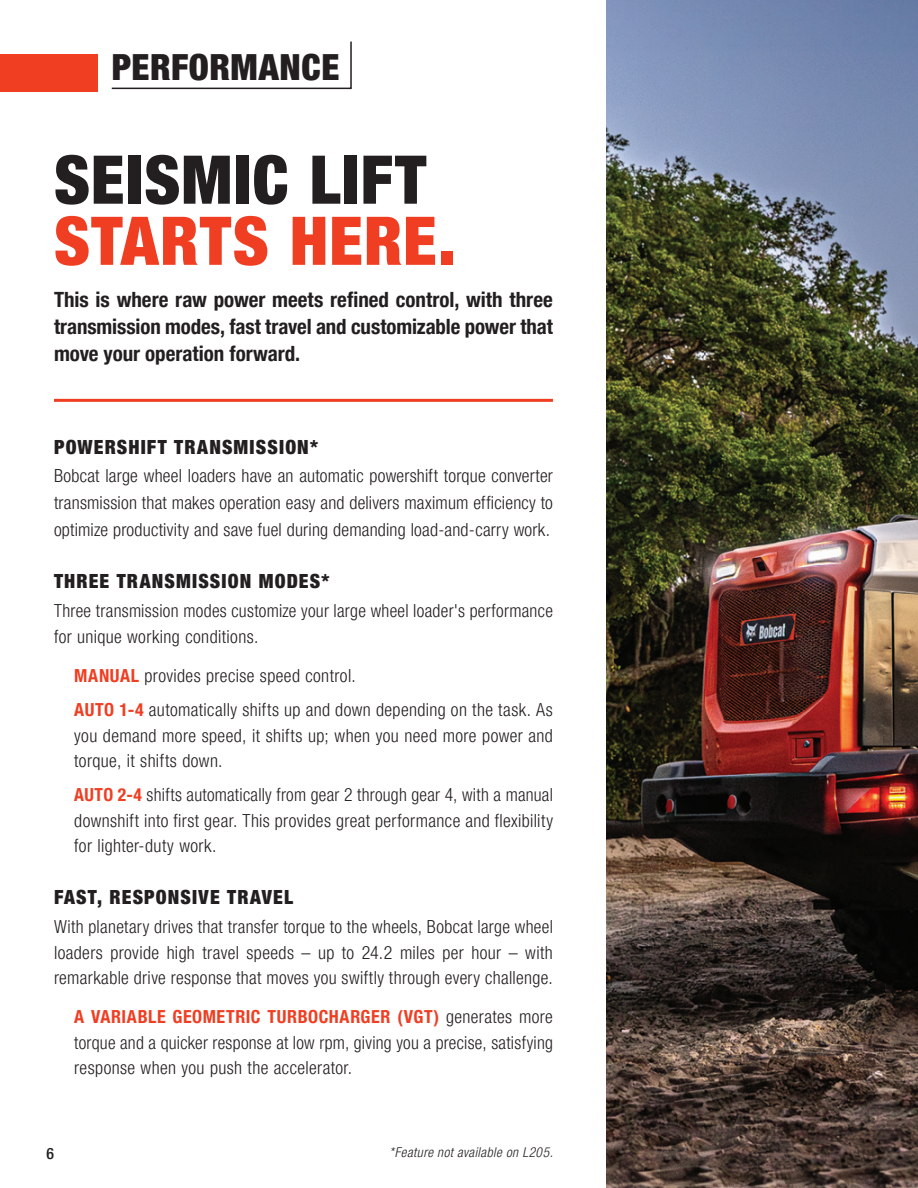
<style>
.page{position:relative;width:918px;height:1188px;background:#fff}
.page>*{position:absolute;margin:0;border:0;box-sizing:border-box;transform-origin:0 0}
.Master_Tabs{font:900 condensed 67.2px/61.2px "Helvetica Neue LT Pro";letter-spacing:.02em;color:#231f20}
.Body{font:900 condensed 36px "Helvetica Neue LT Pro";letter-spacing:.015em;color:#231f20}
.Large_Body_Copy{font:700 condensed 21px/27px "Helvetica Neue LT Pro";letter-spacing:-.005em;color:#231f20;text-align:justify}
.Subhead_II{font:900 condensed 19.5px "Helvetica Neue LT Pro";letter-spacing:.06em;color:#231f20}
.Large_Body_Copy-2{font:300 condensed 18px/25.5px "Helvetica Neue LT Pro";letter-spacing:.02em;color:#231f20;text-align:justify}
.t1{font:500 condensed 15.75px "Helvetica Neue LT Pro";color:#231f20}
.Large_Body_Copy-3{font:italic 300 condensed 13.5px "Helvetica Neue LT Pro";letter-spacing:.035em;color:#231f20}
.s1{color:#ef3e22}
.s2{font-weight:700;color:#ef3e22}
</style>
<div class="page">
<div style="left:0;top:54px;width:97px;height:38px;background:#ef3e22"></div>
<svg style="left:111px;top:41px;width:241px;height:49px"></svg>
<img style="left:607px;top:0;width:311px;height:1188px">
<hr style="left:54px;top:399px;width:499px;height:3px;background:#ef3e22">
<p class="Body" style="left:112px;top:45px;width:229px">PERFORMANCE</p>
<p class="Master_Tabs" style="left:54px;top:149px;width:403px">SEISMIC LIFT<br><span class="s1">STARTS HERE.</span></p>
<p class="Large_Body_Copy" style="left:54px;top:286px;width:500px">This is where raw power meets refined control, with three transmission modes, fast travel and customizable power that move your operation forward.</p>
<p class="Subhead_II" style="left:54px;top:435px;width:265px">POWERSHIFT TRANSMISSION*</p>
<p class="Large_Body_Copy-2" style="left:54px;top:462px;width:500px;line-height:27px">Bobcat large wheel loaders have an automatic powershift torque converter transmission that makes operation easy and delivers maximum efficiency to optimize productivity and save fuel during demanding load-and-carry work.</p>
<p class="Subhead_II" style="left:54px;top:570px;width:277px">THREE TRANSMISSION MODES*</p>
<p class="Large_Body_Copy-2" style="left:54px;top:598px;width:500px">Three transmission modes customize your large wheel loader's performance for unique working conditions.</p>
<p class="Large_Body_Copy-2" style="left:74px;top:662px;width:283px"><span class="s2">MANUAL</span> provides precise speed control.</p>
<p class="Large_Body_Copy-2" style="left:74px;top:697px;width:480px"><span class="s2">AUTO 1-4</span> automatically shifts up and down depending on the task. As you demand more speed, it shifts up; when you need more power and torque, it shifts down.</p>
<p class="Large_Body_Copy-2" style="left:74px;top:782px;width:480px"><span class="s2">AUTO 2-4</span> shifts automatically from gear 2 through gear 4, with a manual downshift into first gear. This provides great performance and flexibility for lighter-duty work.</p>
<p class="Subhead_II" style="left:54px;top:886px;width:241px">FAST, RESPONSIVE TRAVEL</p>
<p class="Large_Body_Copy-2" style="left:54px;top:914px;width:501px">With planetary drives that transfer torque to the wheels, Bobcat large wheel loaders provide high travel speeds – up to 24.2 miles per hour – with remarkable drive response that moves you swiftly through every challenge.</p>
<p class="Large_Body_Copy-2" style="left:74px;top:1004px;width:480px"><span class="s2">A VARIABLE GEOMETRIC TURBOCHARGER (VGT)</span> generates more torque and a quicker response at low rpm, giving you a precise, satisfying response when you push the accelerator.</p>
<p class="t1" style="left:46px;top:1144px;width:9px">6</p>
<p class="Large_Body_Copy-3" style="left:390px;top:1145px;width:165px">*Feature not available on L205.</p>
</div>
